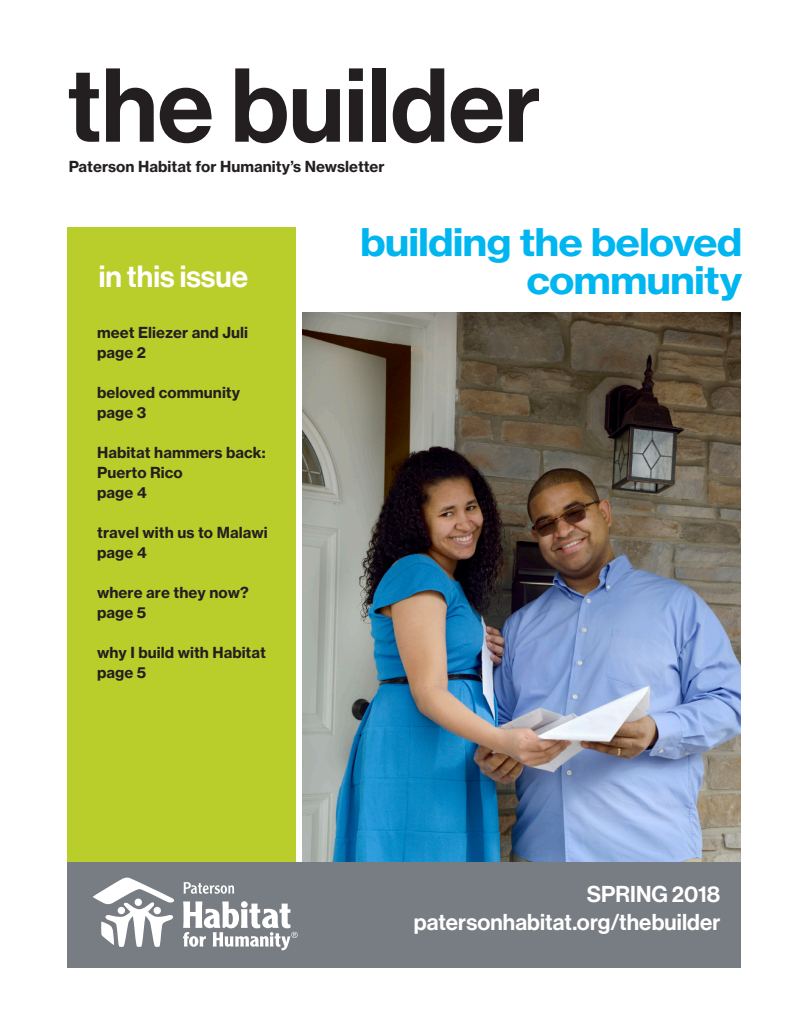
<style>
.page{position:relative;width:810px;height:1035px;background:#fff}
.page>*{position:absolute;margin:0;border:0;box-sizing:border-box;transform-origin:0 0}
.t1{font:102.5px "N Haas Grotesk DS Pro 65 Md";color:#231f20}
.t2{font:37.5px/37.5px "N Haas Grotesk TX Pro 75 Bd";letter-spacing:-.025em;color:#00b6f0;text-align:right;scale:1.1 1}
.t3{font:30px "N Haas Grotesk DS Pro 65 Md";color:#fff}
.t4{font:22.5px/27.9px "N Haas Grotesk DS Pro 65 Md";letter-spacing:.005em;color:#fff;text-align:right}
.t5{font:15px/20px "N Haas Grotesk TX Pro 75 Bd";color:#231f20}
</style>
<div class="page">
<div style="left:68px;top:228px;width:228px;height:654px;background:#bace2b"></div>
<img style="left:303px;top:313px;width:437px;height:549px">
<div style="left:68px;top:862px;width:673px;height:106px;background:#787d83"></div>
<svg style="left:183px;top:901px;width:115px;height:49px"></svg>
<svg style="left:184px;top:882px;width:50px;height:12px"></svg>
<svg style="left:93px;top:877px;width:81px;height:70px"></svg>
<h1 class="t1" style="left:68px;top:46px;width:475px">the builder</h1>
<p class="t5" style="left:69px;top:156px;width:317px">Paterson Habitat for Humanity’s Newsletter</p>
<h3 class="t3" style="left:99px;top:259px;width:151px">in this issue</h3>
<p class="t5" style="left:97px;top:323px;width:152px">meet Eliezer and Juli page 2</p>
<p class="t5" style="left:97px;top:383px;width:144px">beloved community page 3</p>
<p class="t5" style="left:97px;top:443px;width:170px">Habitat hammers back:<br>Puerto Rico<br>page 4</p>
<p class="t5" style="left:97px;top:523px;width:172px">travel with us to Malawi page 4</p>
<p class="t5" style="left:97px;top:583px;width:153px">where are they now? page 5</p>
<p class="t5" style="left:97px;top:643px;width:170px">why I build with Habitat page 5</p>
<h2 class="t2" style="left:360px;top:224px;width:349px">building the beloved community</h2>
<h3 class="t4" style="left:414px;top:881px;width:308px">SPRING 2018 patersonhabitat.org/thebuilder</h3>
</div>
